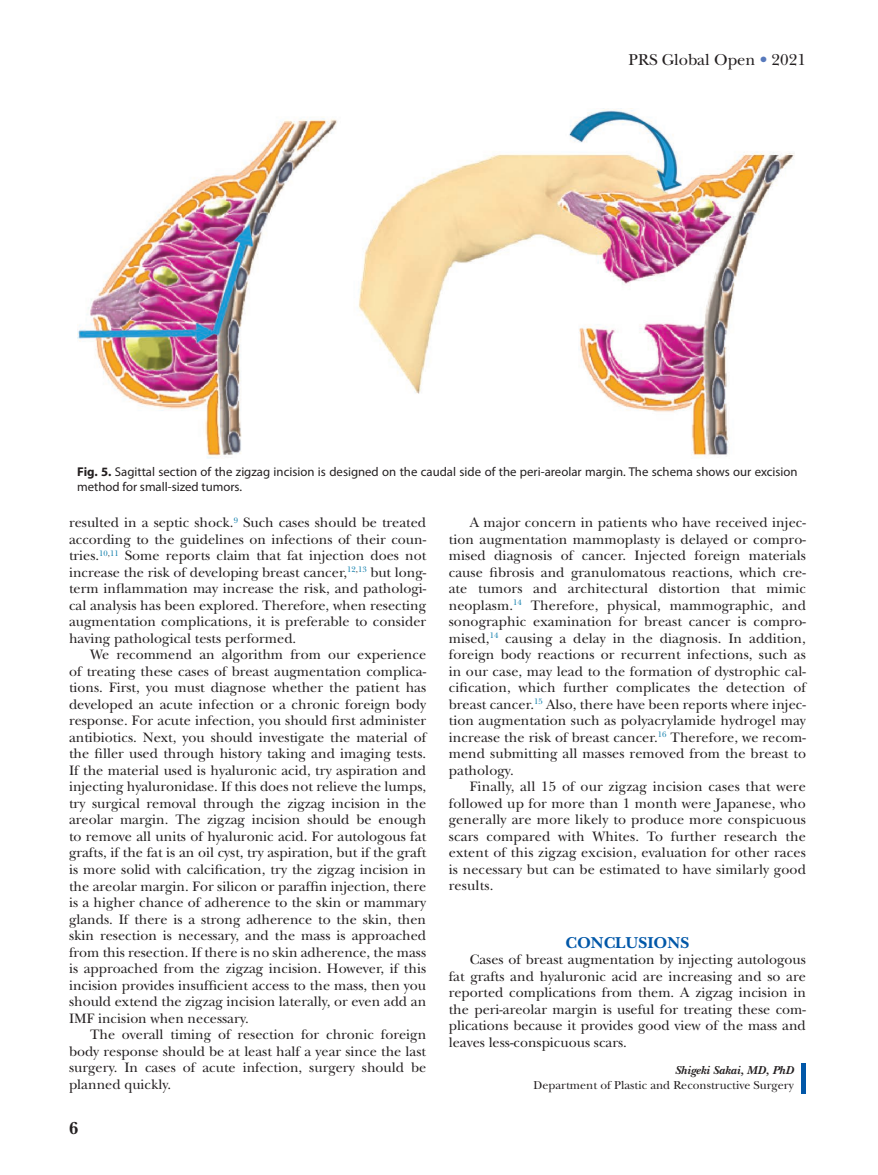
<style>
.page{position:relative;width:878px;height:1175px;background:#fff}
.page>*{position:absolute;margin:0;border:0;box-sizing:border-box;transform-origin:0 0}
.t1{font:700 18px "New Baskerville Std";color:#231f20}
.t2{font:16.5px "New Baskerville Std";color:#231f20}
.t3{font:700 16.5px "New Baskerville Std";color:#0157a8}
.t4{font:14.25px/16.5px "New Baskerville Std";color:#231f20;text-align:justify}
.t5{font:12.75px/15px "Myriad Pro";color:#231f20}
.t6{font:12px "New Baskerville Std";color:#231f20}
.t7{font:italic 700 12px "New Baskerville Std";color:#231f20}
.s1{color:#5779bc}
.s2{font-weight:700}
</style>
<div class="page">
<div style="left:801px;top:1063px;width:5px;height:15px;background:#0157a8"></div>
<div style="left:801px;top:1077px;width:5px;height:16px;background:#0157a8"></div>
<img style="left:77px;top:108px;width:718px;height:350px">
<p class="t2" style="left:628px;top:50px;width:179px">PRS Global Open <span class="s1">•</span> 2021</p>
<p class="t5" style="left:77px;top:463px;width:722px"><span class="s2">Fig. 5.</span> Sagittal section of the zigzag incision is designed on the caudal side of the peri-areolar margin. The schema shows our excision method for small-sized tumors.</p>
<p class="t4" style="left:69px;top:514px;width:359px">resulted in a septic shock.<sup>9</sup> Such cases should be treated according to the guidelines on infections of their coun&shy;tries.<sup>10</sup><sup>,</sup><sup>11</sup> Some reports claim that fat injection does not increase the risk of developing breast cancer,<sup>12</sup><sup>,</sup><sup>13</sup> but long&shy;term inflammation may increase the risk, and pathologi&shy;cal analysis has been explored. Therefore, when resecting augmentation complications, it is preferable to consider having pathological tests performed.</p>
<p class="t4" style="left:69px;top:646px;width:359px;text-indent:21px">We recommend an algorithm from our experience of treating these cases of breast augmentation complica&shy;tions. First, you must diagnose whether the patient has developed an acute infection or a chronic foreign body response. For acute infection, you should first administer antibiotics. Next, you should investigate the material of the filler used through history taking and imaging tests.<br>If the material used is hyaluronic acid, try aspiration and injecting hyaluronidase. If this does not relieve the lumps, try surgical removal through the zigzag incision in the areolar margin. The zigzag incision should be enough to remove all units of hyaluronic acid. For autologous fat grafts, if the fat is an oil cyst, try aspiration, but if the graft is more solid with calcification, try the zigzag incision in the areolar margin. For silicon or paraffin injection, there is a higher chance of adherence to the skin or mammary glands. If there is a strong adherence to the skin, then skin resection is necessary, and the mass is approached from this resection. If there is no skin adherence, the mass is approached from the zigzag incision. However, if this incision provides insufficient access to the mass, then you should extend the zigzag incision laterally, or even add an IMF incision when necessary.</p>
<p class="t4" style="left:69px;top:1026px;width:359px;text-indent:21px">The overall timing of resection for chronic foreign body response should be at least half a year since the last surgery. In cases of acute infection, surgery should be planned quickly.</p>
<p class="t1" style="left:69px;top:1118px;width:11px">6</p>
<p class="t4" style="left:448px;top:514px;width:359px;text-indent:21px">A major concern in patients who have received injec&shy;tion augmentation mammoplasty is delayed or compro&shy;mised diagnosis of cancer. Injected foreign materials cause fibrosis and granulomatous reactions, which cre&shy;ate tumors and architectural distortion that mimic neoplasm.<sup>14</sup> Therefore, physical, mammographic, and sonographic examination for breast cancer is compro&shy;mised,<sup>14</sup> causing a delay in the diagnosis. In addition, foreign body reactions or recurrent infections, such as in our case, may lead to the formation of dystrophic cal&shy;cification, which further complicates the detection of breast cancer.<sup>15</sup> Also, there have been reports where injec&shy;tion augmentation such as polyacrylamide hydrogel may increase the risk of breast cancer.<sup>16</sup> Therefore, we recom&shy;mend submitting all masses removed from the breast to pathology.</p>
<p class="t4" style="left:449px;top:778px;width:359px;text-indent:21px">Finally, all 15 of our zigzag incision cases that were followed up for more than 1 month were Japanese, who generally are more likely to produce more conspicuous scars compared with Whites. To further research the extent of this zigzag excision, evaluation for other races is necessary but can be estimated to have similarly good results.</p>
<p class="t3" style="left:565px;top:932px;width:125px">CONCLUSIONS</p>
<p class="t4" style="left:448px;top:951px;width:359px;text-indent:21px">Cases of breast augmentation by injecting autologous fat grafts and hyaluronic acid are increasing and so are reported complications from them. A zigzag incision in the peri-areolar margin is useful for treating these com&shy;plications because it provides good view of the mass and leaves less-conspicuous scars.</p>
<p class="t7" style="left:675px;top:1062px;width:120px">Shigeki Sakai, MD, PhD</p>
<p class="t6" style="left:533px;top:1077px;width:262px">Department of Plastic and Reconstructive Surgery</p>
</div>
